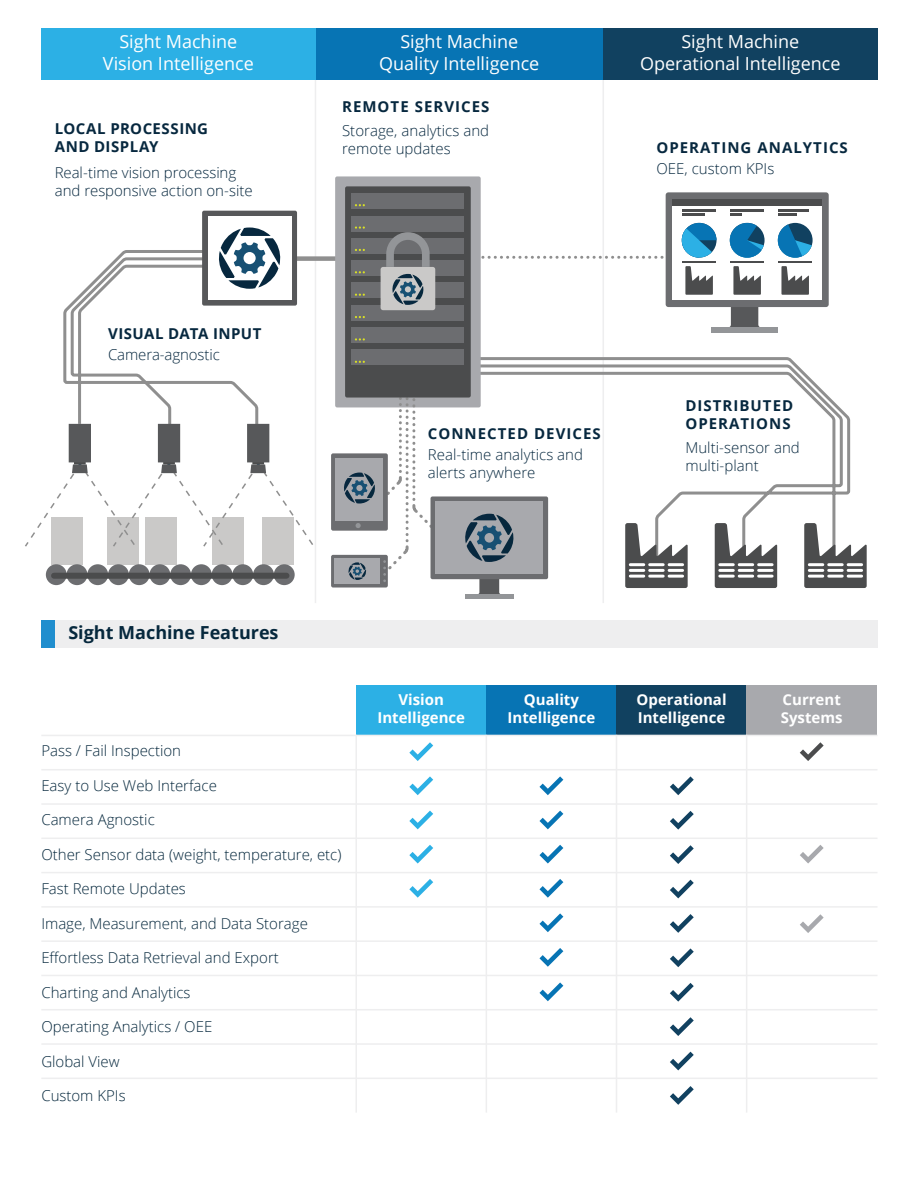
<style>
.page{position:relative;width:918px;height:1188px;background:#fff}
.page>*{position:absolute;margin:0;border:0;box-sizing:border-box;transform-origin:0 0}
.t1{font:18px/21.6px "Open Sans";color:#fff;text-align:center}
.t2{font:700 18px "Open Sans";color:#06283d}
.t3{font:300 15px "Open Sans";color:#06283d}
.t4{font:300 15px/18px "Open Sans";letter-spacing:.005em;color:#07283f}
.t5{font:700 15px/18px "Open Sans";color:#fff;text-align:center}
.t6{font:700 15px/18px "Open Sans";letter-spacing:.07em;color:#07283f}
.t7{font:700 15px/18px "Open Sans";letter-spacing:.03em;color:#07283f}
.t8{font:700 15px "Open Sans";letter-spacing:.025em;color:#07283f}
</style>
<div class="page">
<hr style="left:315px;top:79px;width:1px;height:524px;background:#eeeeef">
<hr style="left:603px;top:79px;width:1px;height:524px;background:#eeeeef">
<div style="left:356px;top:685px;width:130px;height:50px;background:#2cb0e5"></div>
<div style="left:486px;top:685px;width:131px;height:50px;background:#0774b4"></div>
<div style="left:617px;top:685px;width:130px;height:50px;background:#114160"></div>
<div style="left:747px;top:685px;width:130px;height:50px;background:#a8a9ad"></div>
<div style="left:315px;top:28px;width:288px;height:51px;background:#0774b4"></div>
<div style="left:603px;top:28px;width:275px;height:51px;background:#114160"></div>
<div style="left:41px;top:28px;width:274px;height:51px;background:#2cb0e5"></div>
<div style="left:286px;top:256px;width:68px;height:5px;background:#8f8f8f"></div>
<div style="left:335px;top:176px;width:146px;height:231px;background:#a8a9ad;border-radius:2px"></div>
<svg style="left:331px;top:453px;width:57px;height:78px"></svg>
<div style="left:336px;top:458px;width:47px;height:62px;background:#a8a9ad"></div>
<div style="left:331px;top:555px;width:57px;height:33px;background:#6c6d70;border-radius:2px"></div>
<div style="left:334px;top:558px;width:46px;height:26px;background:#a8a9ad"></div>
<div style="left:345px;top:186px;width:126px;height:212px;background:#4b4c4d;border-radius:2px"></div>
<div style="left:351px;top:193px;width:113px;height:16px;background:#6c6d70"></div>
<svg style="left:355px;top:204px;width:10px;height:2px"></svg>
<div style="left:41px;top:620px;width:837px;height:28px;background:#eeeeef"></div>
<svg style="left:539px;top:913px;width:24px;height:19px"></svg>
<svg style="left:539px;top:879px;width:24px;height:19px"></svg>
<svg style="left:670px;top:880px;width:24px;height:18px"></svg>
<svg style="left:670px;top:776px;width:24px;height:19px"></svg>
<svg style="left:670px;top:811px;width:24px;height:19px"></svg>
<svg style="left:670px;top:845px;width:24px;height:19px"></svg>
<svg style="left:670px;top:914px;width:24px;height:19px"></svg>
<svg style="left:539px;top:948px;width:24px;height:19px"></svg>
<svg style="left:670px;top:948px;width:24px;height:19px"></svg>
<svg style="left:539px;top:982px;width:24px;height:19px"></svg>
<svg style="left:670px;top:1017px;width:24px;height:19px"></svg>
<svg style="left:670px;top:983px;width:24px;height:19px"></svg>
<svg style="left:670px;top:1052px;width:24px;height:18px"></svg>
<svg style="left:670px;top:1086px;width:24px;height:19px"></svg>
<svg style="left:409px;top:742px;width:24px;height:19px"></svg>
<svg style="left:409px;top:776px;width:24px;height:19px"></svg>
<svg style="left:539px;top:776px;width:24px;height:19px"></svg>
<svg style="left:539px;top:811px;width:24px;height:18px"></svg>
<svg style="left:539px;top:845px;width:24px;height:19px"></svg>
<svg style="left:409px;top:811px;width:24px;height:18px"></svg>
<svg style="left:409px;top:845px;width:24px;height:19px"></svg>
<svg style="left:800px;top:742px;width:24px;height:19px"></svg>
<svg style="left:800px;top:845px;width:24px;height:19px"></svg>
<svg style="left:800px;top:914px;width:24px;height:19px"></svg>
<svg style="left:409px;top:879px;width:24px;height:19px"></svg>
<hr style="left:41px;top:735px;width:836px;height:1px;background:#eeeeef">
<hr style="left:355px;top:735px;width:2px;height:378px;background:#eeeeef">
<hr style="left:746px;top:735px;width:1px;height:378px;background:#eeeeef">
<hr style="left:486px;top:735px;width:1px;height:378px;background:#eeeeef">
<hr style="left:616px;top:735px;width:1px;height:378px;background:#eeeeef">
<hr style="left:41px;top:769px;width:836px;height:1px;background:#eeeeef">
<hr style="left:41px;top:803px;width:836px;height:2px;background:#eeeeef">
<hr style="left:41px;top:838px;width:836px;height:1px;background:#eeeeef">
<hr style="left:41px;top:872px;width:836px;height:1px;background:#eeeeef">
<hr style="left:41px;top:906px;width:836px;height:2px;background:#eeeeef">
<hr style="left:41px;top:940px;width:836px;height:2px;background:#eeeeef">
<hr style="left:41px;top:975px;width:836px;height:1px;background:#eeeeef">
<hr style="left:41px;top:1009px;width:836px;height:1px;background:#eeeeef">
<hr style="left:41px;top:1043px;width:836px;height:2px;background:#eeeeef">
<hr style="left:41px;top:1078px;width:836px;height:1px;background:#eeeeef">
<div style="left:41px;top:620px;width:14px;height:28px;background:#208ece"></div>
<div style="left:51px;top:517px;width:32px;height:47px;background:#cac9c8"></div>
<div style="left:107px;top:517px;width:32px;height:47px;background:#cac9c8"></div>
<div style="left:145px;top:517px;width:32px;height:47px;background:#cac9c8"></div>
<div style="left:212px;top:517px;width:32px;height:47px;background:#cac9c8"></div>
<div style="left:263px;top:517px;width:31px;height:47px;background:#cac9c8"></div>
<div style="left:46px;top:564px;width:21px;height:21px;background:#6c6d70;border-radius:50%"></div>
<div style="left:67px;top:564px;width:20px;height:21px;background:#6c6d70;border-radius:50%"></div>
<div style="left:87px;top:564px;width:21px;height:21px;background:#6c6d70;border-radius:50%"></div>
<div style="left:108px;top:564px;width:21px;height:21px;background:#6c6d70;border-radius:50%"></div>
<div style="left:129px;top:564px;width:21px;height:21px;background:#6c6d70;border-radius:50%"></div>
<div style="left:149px;top:564px;width:21px;height:21px;background:#6c6d70;border-radius:50%"></div>
<div style="left:170px;top:564px;width:21px;height:21px;background:#6c6d70;border-radius:50%"></div>
<div style="left:191px;top:564px;width:21px;height:21px;background:#6c6d70;border-radius:50%"></div>
<div style="left:212px;top:564px;width:21px;height:21px;background:#6c6d70;border-radius:50%"></div>
<div style="left:232px;top:564px;width:21px;height:21px;background:#6c6d70;border-radius:50%"></div>
<div style="left:253px;top:564px;width:21px;height:21px;background:#6c6d70;border-radius:50%"></div>
<div style="left:274px;top:564px;width:21px;height:21px;background:#6c6d70;border-radius:50%"></div>
<div style="left:54px;top:573px;width:233px;height:6px;background:#4b4c4d"></div>
<div style="left:202px;top:211px;width:95px;height:95px;background:#57585a;border-radius:2px"></div>
<div style="left:208px;top:216px;width:83px;height:84px;background:#fff"></div>
<svg style="left:63px;top:228px;width:218px;height:201px"></svg>
<div style="left:247px;top:424px;width:22px;height:38px;background:#57585a"></div>
<div style="left:158px;top:424px;width:22px;height:38px;background:#57585a"></div>
<svg style="left:25px;top:462px;width:288px;height:86px"></svg>
<div style="left:69px;top:424px;width:22px;height:38px;background:#57585a"></div>
<div style="left:666px;top:192px;width:163px;height:115px;background:#6c6d70;border-radius:3px"></div>
<svg style="left:673px;top:205px;width:149px;height:8px"></svg>
<div style="left:673px;top:199px;width:149px;height:6px;background:#4b4c4d"></div>
<hr style="left:682px;top:209px;width:34px;height:3px;background:#4b4c4d">
<hr style="left:730px;top:209px;width:34px;height:3px;background:#4b4c4d">
<svg style="left:344px;top:213px;width:523px;height:385px"></svg>
<hr style="left:778px;top:209px;width:31px;height:3px;background:#4b4c4d">
<hr style="left:778px;top:213px;width:19px;height:3px;background:#4b4c4d">
<p class="t1" style="left:103px;top:30px;width:152px">Sight Machine<br>Vision Intelligence</p>
<p class="t1" style="left:379px;top:30px;width:162px">Sight Machine<br>Quality Intelligence</p>
<p class="t1" style="left:640px;top:30px;width:202px">Sight Machine<br>Operational Intelligence</p>
<p class="t7" style="left:55px;top:119px;width:155px">LOCAL PROCESSING<br>AND DISPLAY</p>
<p class="t4" style="left:55px;top:163px;width:199px">Real-time vision processing and responsive action on-site</p>
<p class="t8" style="left:108px;top:323px;width:155px">VISUAL DATA INPUT</p>
<p class="t4" style="left:108px;top:345px;width:113px">Camera-agnostic</p>
<p class="t2" style="left:68px;top:620px;width:212px">Sight Machine Features</p>
<p class="t6" style="left:342px;top:97px;width:149px">REMOTE SERVICES</p>
<p class="t4" style="left:342px;top:121px;width:149px">Storage, analytics and remote updates</p>
<p class="t6" style="left:656px;top:138px;width:193px">OPERATING ANALYTICS</p>
<p class="t4" style="left:656px;top:159px;width:120px">OEE, custom KPIs</p>
<p class="t6" style="left:428px;top:424px;width:174px">CONNECTED DEVICES</p>
<p class="t4" style="left:428px;top:445px;width:157px">Real-time analytics and alerts anywhere</p>
<p class="t6" style="left:685px;top:396px;width:109px">DISTRIBUTED<br>OPERATIONS</p>
<p class="t4" style="left:685px;top:438px;width:116px">Multi-sensor and multi-plant</p>
<p class="t5" style="left:377px;top:690px;width:89px">Vision<br>Intelligence</p>
<p class="t5" style="left:508px;top:690px;width:89px">Quality<br>Intelligence</p>
<p class="t5" style="left:637px;top:690px;width:92px;text-align:left">Operational<br>Intelligence</p>
<p class="t5" style="left:781px;top:690px;width:63px;text-align:left">Current<br>Systems</p>
<p class="t3" style="left:41px;top:741px;width:141px">Pass / Fail Inspection</p>
<p class="t3" style="left:41px;top:775px;width:177px">Easy to Use Web Interface</p>
<p class="t3" style="left:41px;top:810px;width:115px">Camera Agnostic</p>
<p class="t3" style="left:41px;top:844px;width:302px">Other Sensor data (weight, temperature, etc)</p>
<p class="t3" style="left:41px;top:879px;width:146px">Fast Remote Updates</p>
<p class="t3" style="left:41px;top:913px;width:268px">Image, Measurement, and Data Storage</p>
<p class="t3" style="left:41px;top:948px;width:239px">Effortless Data Retrieval and Export</p>
<p class="t3" style="left:41px;top:982px;width:151px">Charting and Analytics</p>
<p class="t3" style="left:41px;top:1017px;width:172px">Operating Analytics / OEE</p>
<p class="t3" style="left:41px;top:1051px;width:80px">Global View</p>
<p class="t3" style="left:41px;top:1086px;width:86px">Custom KPIs</p>
</div>
